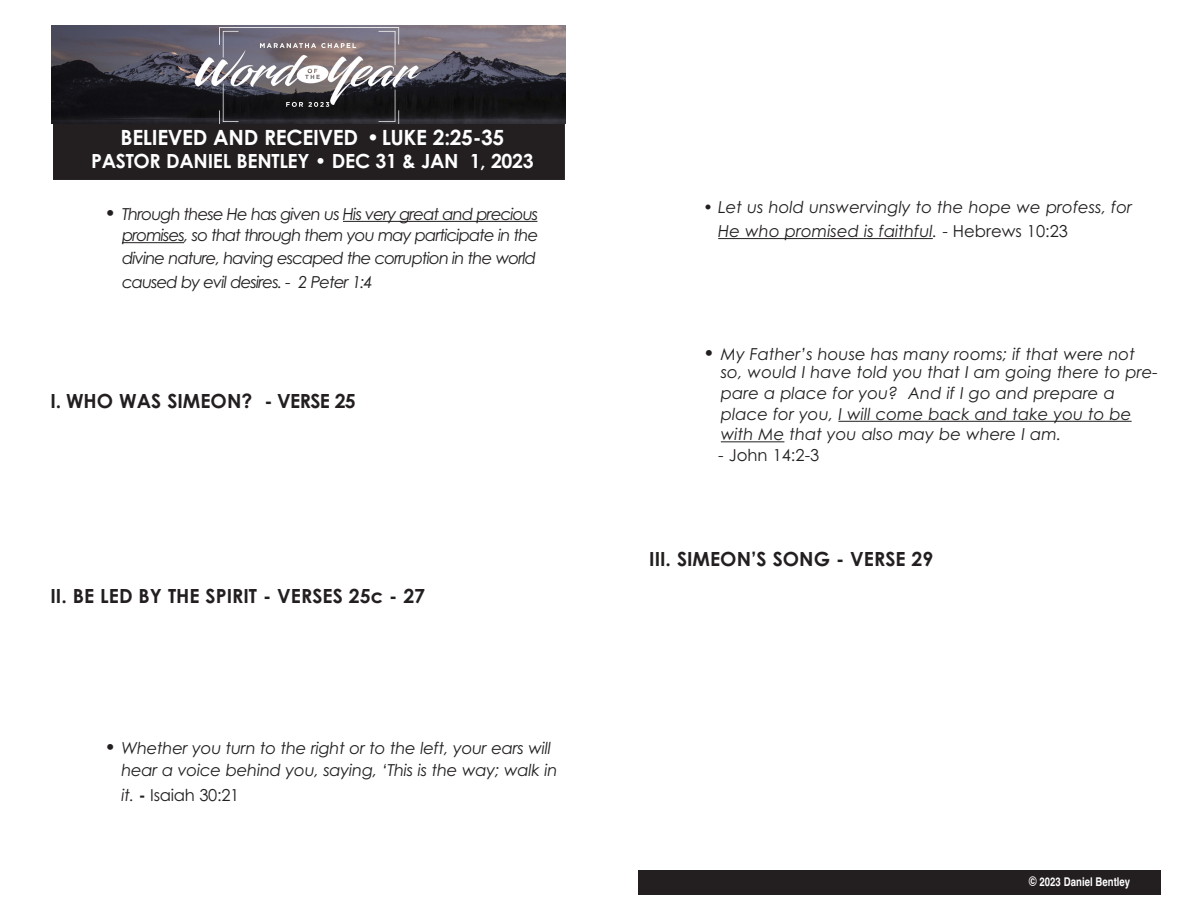
<style>
.page{position:relative;width:1188px;height:918px;background:#fff}
.page>*{position:absolute;margin:0;border:0;box-sizing:border-box;transform-origin:0 0}
.t1{font:700 21px "Century Gothic";letter-spacing:-.015em;color:#fff}
.t2{font:700 19.5px "Century Gothic";color:#231f20}
.t3{font:700 19.5px "Century Gothic";letter-spacing:-.015em;color:#fff}
.t4{font:italic 16.5px/20.5px "Century Gothic";letter-spacing:-.015em;color:#231f20}
.t5{font:italic 16.5px/21.3px "Century Gothic";letter-spacing:-.055em;color:#231f20;text-align:right}
.t6{font:16.5px "Century Gothic";letter-spacing:-.015em;color:#231f20}
.t7{font:700 12px "Helvetica";color:#fff;scale:.8 1}
.s1{font-weight:700;font-style:normal;font-size:19.5px}
.s2{font-style:italic}
.s3{font-weight:700}
.s4{font-style:normal}
.s5{font-size:13.5px}
</style>
<div class="page">
<hr style="left:343px;top:221px;width:194px;height:1px;background:#231f20">
<hr style="left:122px;top:242px;width:62px;height:1px;background:#231f20">
<div style="left:53px;top:105px;width:512px;height:75px;background:#231f20"></div>
<div style="left:638px;top:870px;width:523px;height:25px;background:#231f20"></div>
<img style="left:52px;top:25px;width:514px;height:99px">
<hr style="left:718px;top:238px;width:215px;height:1px;background:#231f20">
<hr style="left:838px;top:421px;width:294px;height:1px;background:#231f20">
<hr style="left:721px;top:441px;width:63px;height:1px;background:#231f20">
<p class="t1" style="left:121px;top:126px;width:385px">BELIEVED AND RECEIVED •LUKE 2:25-35</p>
<p class="t3" style="left:91px;top:150px;width:444px">PASTOR DANIEL BENTLEY • DEC 31 &amp; JAN 1, 2023</p>
<p class="t5" style="left:104px;top:203px;width:435px"><span class="s1">•</span> Through these He has given us His very great and precious promises, so that through them you may participate in the</p>
<p class="t5" style="left:122px;top:247px;width:416px;line-height:23.5px;text-align:left">divine nature, having escaped the corruption in the world caused by evil desires. - 2 Peter 1:4</p>
<p class="t2" style="left:50px;top:390px;width:307px">I. WHO WAS SIMEON? - VERSE 25</p>
<p class="t2" style="left:50px;top:585px;width:376px">II. BE LED BY THE SPIRIT - VERSES 25c - 27</p>
<p class="t4" style="left:121px;top:738px;width:438px;line-height:21.3px;text-indent:-17px"><span class="s1">•</span> Whether you turn to the right or to the left, your ears will hear a voice behind you, saying, ‘This is the way; walk in</p>
<p class="t6" style="left:121px;top:786px;width:120px"><span class="s2">it.</span> <span class="s3">-</span> Isaiah 30:21</p>
<p class="t4" style="left:718px;top:196px;width:416px;line-height:23.5px;text-indent:-15px"><span class="s4">•</span> Let us hold unswervingly to the hope we profess, for<br>He who promised is faithful. <span class="s4">- Hebrews 10:23</span></p>
<p class="t4" style="left:721px;top:345px;width:439px;line-height:18.3px;text-indent:-18px"><span class="s1">•</span> My Father’s house has many rooms; if that were not so, would I have told you that I am going there to pre-</p>
<p class="t4" style="left:721px;top:383px;width:412px">pare a place for you? And if I go and prepare a place for you, I will come back and take you to be with Me that you also may be where I am.</p>
<p class="t6" style="left:718px;top:445px;width:103px">- John 14:2-3</p>
<p class="t2" style="left:649px;top:548px;width:286px">III. SIMEON’S SONG - VERSE 29</p>
<p class="t7" style="left:1029px;top:875px;width:129px"><span class="s5">©</span> 2023 Daniel Bentley</p>
</div>
